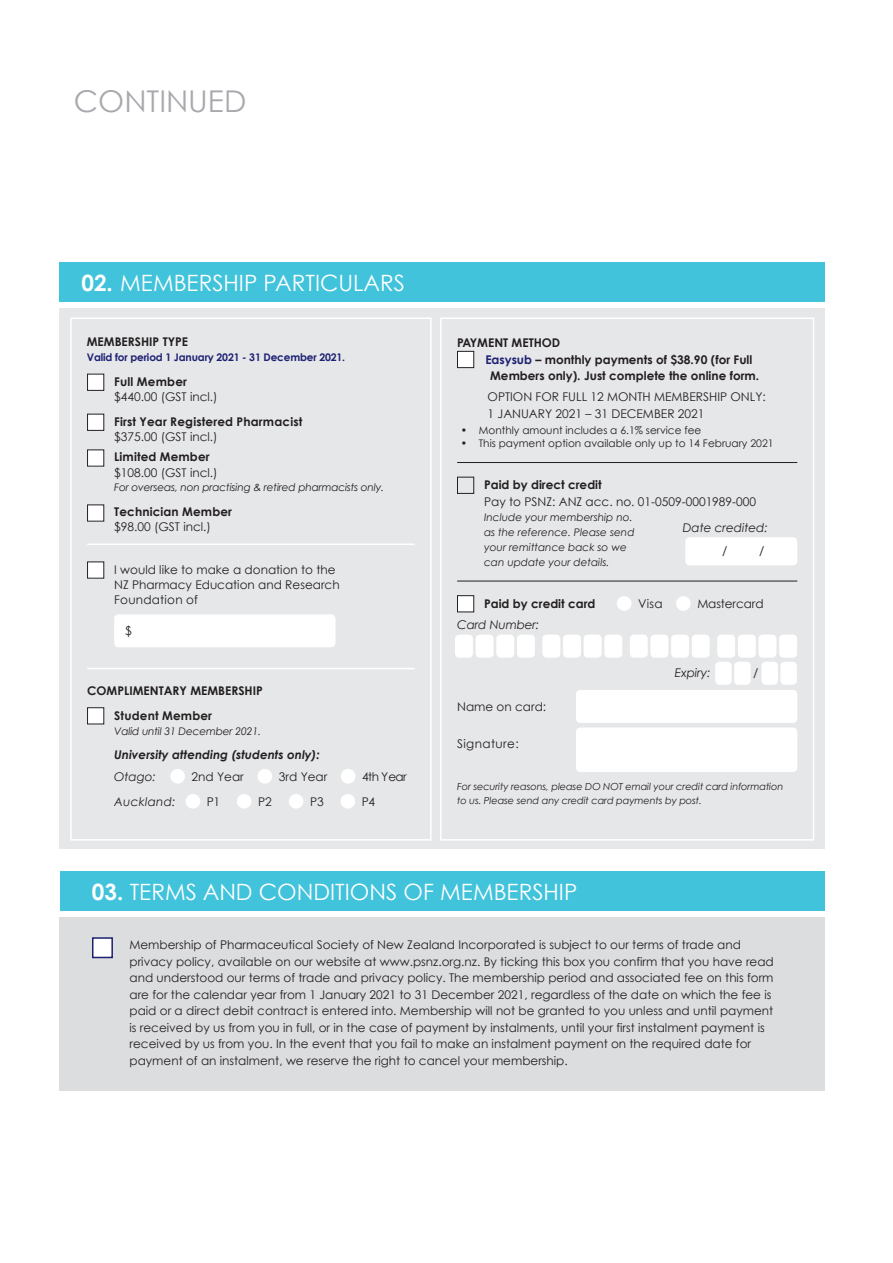
<style>
.page{position:relative;width:893px;height:1263px;background:#fff}
.page>*{position:absolute;margin:0;border:0;box-sizing:border-box;transform-origin:0 0}
.t1{font:30px "Century Gothic";color:#a8a9ad}
.t2{font:22.5px "Century Gothic";color:#fff}
.Body{font:12px/16.5px "Century Gothic";color:#231f20}
.Body-2{font:700 12px/15px "Century Gothic";color:#231f20}
.Body-3{font:italic 12px "Century Gothic";letter-spacing:-.005em;color:#231f20}
.Body-4{font:italic 700 12px "Century Gothic";color:#231f20}
.Body-5{font:12px "Century Gothic";letter-spacing:.03em;color:#231f20}
.Body-6{font:italic 12px "Century Gothic";letter-spacing:.02em;color:#231f20}
.Body-7{font:italic 10.5px/15.3px "Century Gothic";color:#231f20}
.Body-8{font:10.5px "Century Gothic";color:#231f20}
.t3{font:700 10.5px "Century Gothic";letter-spacing:-.015em;color:#1c2072}
.Body-9{font:italic 9.75px/13.5px "Century Gothic";letter-spacing:-.01em;color:#231f20}
.s1{font-weight:700}
.s2{font-weight:400}
.s3{color:#1c2072}
.s4{font-family:"Avant Garde"}
</style>
<div class="page">
<div style="left:60px;top:871px;width:765px;height:40px;background:#42c3dc"></div>
<div style="left:60px;top:917px;width:765px;height:174px;background:#dcdddf"></div>
<div style="left:92px;top:937px;width:21px;height:21px;background:#fff;border:2px solid #1c2072"></div>
<div style="left:60px;top:308px;width:765px;height:540px;background:#e6e7e9"></div>
<div style="left:59px;top:262px;width:766px;height:40px;background:#42c3dc"></div>
<div style="left:440px;top:317px;width:374px;height:523px;border:2px solid #fff"></div>
<div style="left:70px;top:317px;width:362px;height:523px;border:2px solid #fff"></div>
<hr style="left:87px;top:543px;width:328px;height:2px;background:#fff">
<hr style="left:87px;top:668px;width:328px;height:1px;background:#fff">
<div style="left:88px;top:374px;width:16px;height:16px;background:#fff"></div>
<div style="left:87px;top:374px;width:17px;height:17px;border:1px solid #231f20"></div>
<div style="left:88px;top:414px;width:16px;height:16px;background:#fff"></div>
<div style="left:87px;top:414px;width:17px;height:17px;border:1px solid #231f20"></div>
<div style="left:88px;top:450px;width:16px;height:16px;background:#fff"></div>
<div style="left:88px;top:505px;width:16px;height:16px;background:#fff"></div>
<div style="left:88px;top:562px;width:16px;height:16px;background:#fff"></div>
<div style="left:114px;top:614px;width:221px;height:33px;background:#fff;border-radius:4px"></div>
<div style="left:88px;top:708px;width:16px;height:16px;background:#fff"></div>
<div style="left:87px;top:707px;width:17px;height:17px;border:1px solid #231f20"></div>
<div style="left:170px;top:769px;width:15px;height:15px;background:#fff;border-radius:50%"></div>
<div style="left:258px;top:769px;width:14px;height:15px;background:#fff;border-radius:50%"></div>
<div style="left:341px;top:769px;width:14px;height:15px;background:#fff;border-radius:50%"></div>
<div style="left:186px;top:794px;width:14px;height:15px;background:#fff;border-radius:50%"></div>
<div style="left:237px;top:794px;width:14px;height:15px;background:#fff;border-radius:50%"></div>
<div style="left:289px;top:794px;width:14px;height:15px;background:#fff;border-radius:50%"></div>
<div style="left:340px;top:794px;width:15px;height:15px;background:#fff;border-radius:50%"></div>
<hr style="left:457px;top:462px;width:340px;height:1px;background:#231f20">
<hr style="left:457px;top:581px;width:340px;height:1px;background:#231f20">
<div style="left:457px;top:351px;width:17px;height:17px;background:#fff"></div>
<div style="left:457px;top:351px;width:17px;height:17px;border:1px solid #231f20"></div>
<div style="left:457px;top:477px;width:17px;height:17px;border:1px solid #231f20"></div>
<div style="left:457px;top:596px;width:17px;height:16px;background:#fff"></div>
<div style="left:457px;top:595px;width:17px;height:17px;border:1px solid #231f20"></div>
<div style="left:617px;top:596px;width:14px;height:15px;background:#fff;border-radius:50%"></div>
<div style="left:676px;top:596px;width:15px;height:15px;background:#fff;border-radius:50%"></div>
<div style="left:715px;top:662px;width:17px;height:23px;background:#fff;border-radius:4px"></div>
<div style="left:734px;top:662px;width:17px;height:23px;background:#fff;border-radius:4px"></div>
<div style="left:761px;top:662px;width:17px;height:23px;background:#fff;border-radius:4px"></div>
<div style="left:780px;top:662px;width:17px;height:23px;background:#fff;border-radius:4px"></div>
<div style="left:455px;top:635px;width:18px;height:23px;background:#fff;border-radius:4px"></div>
<div style="left:476px;top:635px;width:18px;height:23px;background:#fff;border-radius:4px"></div>
<div style="left:496px;top:635px;width:18px;height:23px;background:#fff;border-radius:4px"></div>
<div style="left:517px;top:635px;width:18px;height:23px;background:#fff;border-radius:4px"></div>
<div style="left:630px;top:635px;width:18px;height:23px;background:#fff;border-radius:4px"></div>
<div style="left:650px;top:635px;width:18px;height:23px;background:#fff;border-radius:4px"></div>
<div style="left:671px;top:635px;width:18px;height:23px;background:#fff;border-radius:4px"></div>
<div style="left:692px;top:635px;width:18px;height:23px;background:#fff;border-radius:4px"></div>
<div style="left:542px;top:635px;width:18px;height:23px;background:#fff;border-radius:4px"></div>
<div style="left:563px;top:635px;width:18px;height:23px;background:#fff;border-radius:4px"></div>
<div style="left:584px;top:635px;width:18px;height:23px;background:#fff;border-radius:4px"></div>
<div style="left:604px;top:635px;width:18px;height:23px;background:#fff;border-radius:4px"></div>
<div style="left:717px;top:635px;width:18px;height:23px;background:#fff;border-radius:4px"></div>
<div style="left:738px;top:635px;width:18px;height:23px;background:#fff;border-radius:4px"></div>
<div style="left:758px;top:635px;width:18px;height:23px;background:#fff;border-radius:4px"></div>
<div style="left:779px;top:635px;width:18px;height:23px;background:#fff;border-radius:4px"></div>
<div style="left:576px;top:690px;width:221px;height:33px;background:#fff;border-radius:4px"></div>
<div style="left:576px;top:727px;width:221px;height:45px;background:#fff;border-radius:4px"></div>
<div style="left:685px;top:537px;width:112px;height:28px;background:#fff;border-radius:4px"></div>
<p class="t1" style="left:74px;top:80px;width:174px">CONTINUED</p>
<p class="t2" style="left:81px;top:267px;width:325px"><span class="s1">02.</span> MEMBERSHIP PARTICULARS</p>
<p class="Body-2" style="left:87px;top:334px;width:103px">MEMBERSHIP TYPE</p>
<p class="t3" style="left:87px;top:349px;width:260px">Valid for period 1 January 2021 - 31 December 2021.</p>
<p class="Body" style="left:114px;top:374px;width:105px;line-height:15px"><span class="s1">Full Member </span>$440.00 (GST incl.)</p>
<p class="Body-2" style="left:114px;top:413px;width:190px">First Year Registered Pharmacist <span class="s2">$375.00 (GST incl.)</span></p>
<p class="Body" style="left:114px;top:449px;width:105px;line-height:15.8px"><span class="s1">Limited Member </span>$108.00 (GST incl.)</p>
<p class="Body-7" style="left:114px;top:480px;width:272px">For overseas, non practising &amp; retired pharmacists only.</p>
<p class="Body-2" style="left:114px;top:504px;width:119px">Technician Member <span class="s2">$98.00 (GST incl.)</span></p>
<p class="Body" style="left:114px;top:562px;width:227px;line-height:15px">I would like to make a donation to the<br>NZ Pharmacy Education and Research<br>Foundation of</p>
<p class="Body" style="left:125px;top:622px;width:8px">$</p>
<p class="Body-2" style="left:87px;top:682px;width:177px">COMPLIMENTARY MEMBERSHIP</p>
<p class="Body-2" style="left:114px;top:707px;width:99px">Student Member</p>
<p class="Body-7" style="left:114px;top:723px;width:148px">Valid until 31 December 2021.</p>
<p class="Body-4" style="left:114px;top:746px;width:207px">University attending (students only):</p>
<p class="Body-3" style="left:114px;top:768px;width:43px">Otago:</p>
<p class="Body" style="left:192px;top:768px;width:54px">2nd Year</p>
<p class="Body" style="left:279px;top:768px;width:50px">3rd Year</p>
<p class="Body" style="left:362px;top:768px;width:46px">4th Year</p>
<p class="Body-6" style="left:114px;top:793px;width:63px">Auckland:</p>
<p class="Body" style="left:207px;top:793px;width:15px">P1</p>
<p class="Body" style="left:258px;top:793px;width:15px">P2</p>
<p class="Body" style="left:310px;top:793px;width:15px">P3</p>
<p class="Body" style="left:362px;top:793px;width:15px">P4</p>
<p class="Body-2" style="left:457px;top:334px;width:105px">PAYMENT METHOD</p>
<p class="Body-2" style="left:485px;top:350px;width:275px;line-height:16.5px;text-align:center"><span class="s3">Easysub</span> – monthly payments of $38.90 (for Full<br>Members only). Just complete the online form.</p>
<p class="Body" style="left:488px;top:388px;width:280px">OPTION FOR FULL 12 MONTH MEMBERSHIP ONLY:<br>1 JANUARY 2021 – 31 DECEMBER 2021</p>
<p class="Body-8" style="left:461px;top:422px;width:242px"><span class="s4">•</span> Monthly amount includes a 6.1% service fee</p>
<p class="Body-8" style="left:461px;top:436px;width:314px"><span class="s4">•</span> This payment option available only up to 14 February 2021</p>
<p class="Body" style="left:484px;top:476px;width:274px"><span class="s1">Paid by direct credit<br></span>Pay to PSNZ: ANZ acc. no. 01-0509-0001989-000</p>
<p class="Body-7" style="left:484px;top:509px;width:152px">Include your membership no. as the reference. Please send</p>
<p class="Body-7" style="left:484px;top:554px;width:127px">can update your details.</p>
<p class="Body-2" style="left:484px;top:596px;width:113px">Paid by credit card</p>
<p class="Body" style="left:638px;top:595px;width:26px">Visa</p>
<p class="Body" style="left:697px;top:595px;width:68px">Mastercard</p>
<p class="Body-3" style="left:457px;top:616px;width:84px">Card Number:</p>
<p class="Body-3" style="left:675px;top:664px;width:37px">Expiry:</p>
<p class="Body" style="left:753px;top:664px;width:7px">/</p>
<p class="Body" style="left:457px;top:698px;width:91px">Name on card:</p>
<p class="Body-5" style="left:457px;top:736px;width:63px">Signature:</p>
<p class="Body-9" style="left:457px;top:780px;width:328px">For security reasons, please DO NOT email your credit card information to us. Please send any credit card payments by post.</p>
<p class="Body-3" style="left:683px;top:519px;width:87px">Date credited:</p>
<p class="Body-7" style="left:484px;top:539px;width:144px">your remittance back so we</p>
<p class="Body" style="left:722px;top:542px;width:7px">/</p>
<p class="Body" style="left:759px;top:542px;width:7px">/</p>
<p class="t2" style="left:92px;top:876px;width:487px"><span class="s1">03.</span> TERMS AND CONDITIONS OF MEMBERSHIP</p>
<p class="Body" style="left:129px;top:937px;width:646px">Membership of Pharmaceutical Society of New Zealand Incorporated is subject to our terms of trade and privacy policy, available on our website at www.psnz.org.nz. By ticking this box you confirm that you have read and understood our terms of trade and privacy policy. The membership period and associated fee on this form are for the calendar year from 1 January 2021 to 31 December 2021, regardless of the date on which the fee is paid or a direct debit contract is entered into. Membership will not be granted to you unless and until payment is received by us from you in full, or in the case of payment by instalments, until your first instalment payment is received by us from you. In the event that you fail to make an instalment payment on the required date for payment of an instalment, we reserve the right to cancel your membership.</p>
</div>
